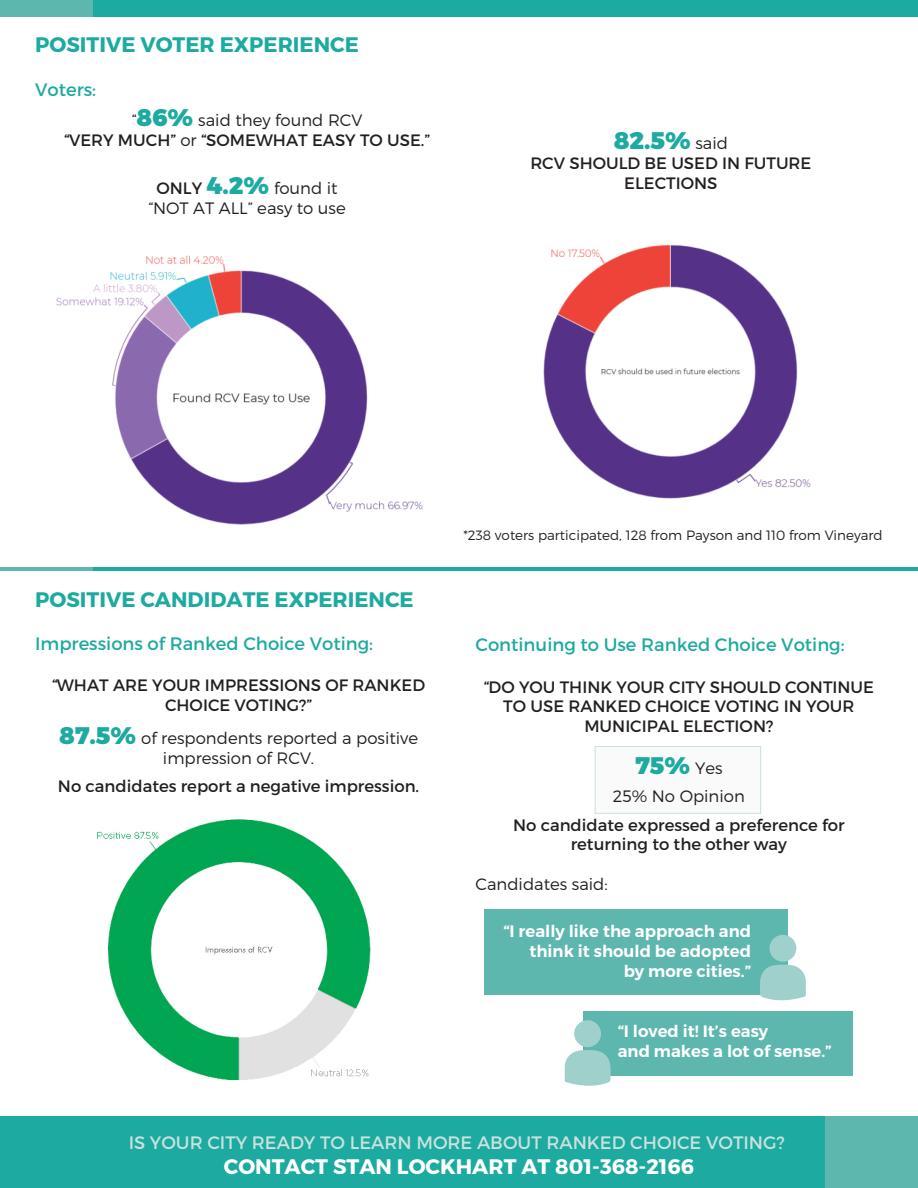
<style>
.page{position:relative;width:918px;height:1188px;background:#fff}
.page>*{position:absolute;margin:0;border:0;box-sizing:border-box;transform-origin:0 0}
.t1{font:900 24px "Montserrat";color:#1daaa0}
.t2{font:700 21px "Montserrat";color:#1daaa0}
.t3{font:700 21px "Montserrat";color:#fff}
.t4{font:18px "Montserrat";color:#1daaa0}
.t5{font:18px "Montserrat";color:#cae2df}
.t6{font:16.5px/19.8px "Montserrat";color:#231f20;text-align:center}
.t7{font:300 16.5px/19.8px "Montserrat";color:#231f20;text-align:center}
.t8{font:600 16.5px/19.8px "Montserrat";color:#fff;text-align:right}
.t9{font:300 13.5px "Montserrat";color:#231f20}
.s1{font-weight:300}
.s2{font-weight:900;font-size:24px;color:#1daaa0}
.s3{font-weight:400}
.s4{font-weight:300;font-size:16.5px;color:#231f20}
</style>
<div class="page">
<div style="left:484px;top:909px;width:304px;height:86px;background:#5eb7af"></div>
<svg style="left:760px;top:964px;width:46px;height:36px"></svg>
<div style="left:769px;top:935px;width:27px;height:27px;background:#a0d0cc;border-radius:50%"></div>
<div style="left:595px;top:746px;width:166px;height:68px;background:#fafafa;border:1px solid #cae2df"></div>
<div style="left:92px;top:0;width:826px;height:17px;background:#1daaa0"></div>
<div style="left:0;top:0;width:92px;height:17px;background:#5eb7af"></div>
<img style="left:56px;top:255px;width:367px;height:270px">
<img style="left:543px;top:244px;width:268px;height:255px">
<div style="left:0;top:1117px;width:826px;height:71px;background:#1daaa0"></div>
<div style="left:826px;top:1116px;width:92px;height:72px;background:#5eb7af"></div>
<hr style="left:92px;top:567px;width:826px;height:4px;background:#1daaa0">
<hr style="left:0;top:567px;width:92px;height:4px;background:#5eb7af">
<img style="left:97px;top:819px;width:274px;height:262px">
<div style="left:583px;top:1011px;width:269px;height:65px;background:#5eb7af"></div>
<svg style="left:565px;top:1050px;width:46px;height:36px"></svg>
<div style="left:574px;top:1020px;width:27px;height:27px;background:#a0d0cc;border-radius:50%"></div>
<p class="t2" style="left:35px;top:32px;width:325px">POSITIVE VOTER EXPERIENCE</p>
<p class="t4" style="left:35px;top:78px;width:62px">Voters:</p>
<p class="t6" style="left:64px;top:110px;width:367px"><span class="s1">“</span><span class="s2">86%</span> <span class="s1">said they found RCV<br></span>“VERY MUCH” <span class="s1">or</span> “SOMEWHAT EASY TO USE.”</p>
<p class="t7" style="left:148px;top:178px;width:199px"><span class="s3">ONLY</span> <span class="s2">4.2%</span> found it “NOT AT ALL” easy to use</p>
<h1 class="t1" style="left:614px;top:126px;width:116px">82.5% <span class="s4">said</span></h1>
<p class="t6" style="left:530px;top:153px;width:282px">RCV SHOULD BE USED IN FUTURE<br>ELECTIONS</p>
<p class="t2" style="left:35px;top:586px;width:380px">POSITIVE CANDIDATE EXPERIENCE</p>
<p class="t4" style="left:35px;top:632px;width:339px">Impressions of Ranked Choice Voting:</p>
<p class="t6" style="left:52px;top:675px;width:375px">“WHAT ARE YOUR IMPRESSIONS OF RANKED<br>CHOICE VOTING?”</p>
<p class="t7" style="left:59px;top:728px;width:361px"><span class="s2">87.5%</span> of respondents reported a positive impression of RCV.</p>
<p class="t6" style="left:58px;top:776px;width:363px">No candidates report a negative impression.</p>
<p class="t9" style="left:464px;top:527px;width:421px">*238 voters participated, 128 from Payson and 110 from Vineyard</p>
<p class="t4" style="left:475px;top:634px;width:371px">Continuing to Use Ranked Choice Voting:</p>
<p class="t6" style="left:484px;top:677px;width:392px">“DO YOU THINK YOUR CITY SHOULD CONTINUE<br>TO USE RANKED CHOICE VOTING IN YOUR<br>MUNICIPAL ELECTION?</p>
<h1 class="t1" style="left:635px;top:750px;width:89px">75% <span class="s4">Yes</span></h1>
<p class="t7" style="left:613px;top:786px;width:134px">25% No Opinion</p>
<p class="t6" style="left:513px;top:815px;width:333px">No candidate expressed a preference for returning to the other way</p>
<p class="t7" style="left:476px;top:874px;width:134px">Candidates said:</p>
<p class="t8" style="left:504px;top:921px;width:249px">“I really like the approach and think it should be adopted<br>by more cities.”</p>
<p class="t8" style="left:618px;top:1021px;width:215px;text-align:left">“I loved it! It’s easy<br>and makes a lot of sense.”</p>
<p class="t5" style="left:129px;top:1131px;width:658px">IS YOUR CITY READY TO LEARN MORE ABOUT RANKED CHOICE VOTING?</p>
<p class="t3" style="left:224px;top:1153px;width:472px">CONTACT STAN LOCKHART AT 801-368-2166</p>
</div>
